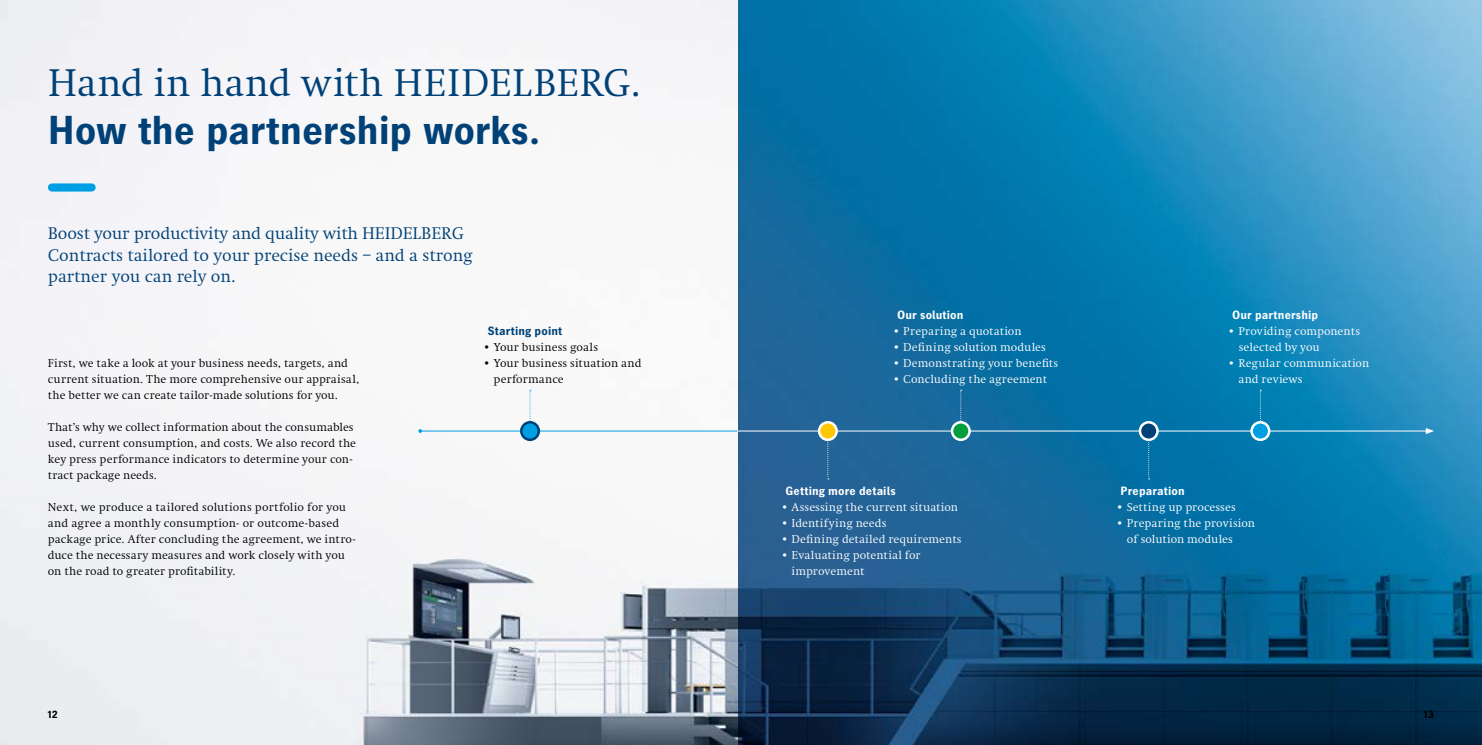
<style>
.page{position:relative;width:1482px;height:745px;background:#fff}
.page>*{position:absolute;margin:0;border:0;box-sizing:border-box;transform-origin:0 0}
.t1{font:40px "Heidelberg Antiqua ML";letter-spacing:.01em;color:#004177}
.t2{font:700 40px "Heidelberg Gothic Ml";letter-spacing:-.01em;color:#004177}
.t3{font:17.5px/21.2px "Heidelberg Antiqua ML";color:#004177}
.t4{font:11.88px/16px "Heidelberg Antiqua ML";letter-spacing:.005em;color:#000}
.t5{font:11.88px/16px "Heidelberg Antiqua ML";letter-spacing:.01em;color:#fff}
.t6{font:700 11.88px "Heidelberg Gothic Ml";letter-spacing:.01em;color:#fff}
.t7{font:700 11.88px "Heidelberg Gothic Ml";letter-spacing:.01em;color:#004177}
.t8{font:700 10.62px "Heidelberg Gothic Ml";color:#000}
</style>
<div class="page">
<img style="left:737px;top:0;width:744px;height:744px">
<hr style="left:719px;top:430px;width:708px;height:1px;background:#fff">
<svg style="left:1425px;top:427px;width:8px;height:7px"></svg>
<svg style="left:960px;top:389px;width:1px;height:32px"></svg>
<svg style="left:951px;top:422px;width:18px;height:17px"></svg>
<div style="left:950px;top:421px;width:20px;height:20px;border:2px solid #fff;border-radius:50%"></div>
<svg style="left:1259px;top:389px;width:2px;height:32px"></svg>
<svg style="left:1251px;top:422px;width:17px;height:17px"></svg>
<div style="left:1250px;top:421px;width:20px;height:20px;border:2px solid #fff;border-radius:50%"></div>
<svg style="left:827px;top:441px;width:1px;height:38px"></svg>
<svg style="left:819px;top:422px;width:17px;height:17px"></svg>
<div style="left:817px;top:421px;width:20px;height:20px;border:2px solid #fff;border-radius:50%"></div>
<svg style="left:1148px;top:441px;width:1px;height:38px"></svg>
<svg style="left:1139px;top:422px;width:18px;height:17px"></svg>
<div style="left:1138px;top:421px;width:20px;height:20px;border:2px solid #fff;border-radius:50%"></div>
<img style="left:0;top:0;width:737px;height:744px">
<hr style="left:420px;top:430px;width:317px;height:1px;background:#009fe3">
<svg style="left:529px;top:389px;width:2px;height:32px"></svg>
<svg style="left:521px;top:422px;width:17px;height:17px"></svg>
<div style="left:520px;top:421px;width:20px;height:20px;border:2px solid #004177;border-radius:50%"></div>
<div style="left:52px;top:183px;width:40px;height:8px;background:#009fe3"></div>
<h1 class="t1" style="left:48px;top:60px;width:594px">Hand in hand with HEIDELBERG.</h1>
<h1 class="t2" style="left:48px;top:107px;width:494px">How the partnership works.</h1>
<h2 class="t3" style="left:48px;top:223px;width:426px">Boost your productivity and quality with HEIDELBERG<br>Contracts tailored to your precise needs – and a strong partner you can rely on.</h2>
<p class="t4" style="left:48px;top:355px;width:313px">First, we take a look at your business needs, targets, and current situation. The more comprehensive our appraisal, the better we can create tailor-made solutions for you.</p>
<p class="t4" style="left:48px;top:419px;width:309px">That’s why we collect information about the consumables used, current consumption, and costs. We also record the key press performance indicators to determine your con&shy;tract package needs.</p>
<p class="t4" style="left:48px;top:498px;width:309px">Next, we produce a tailored solutions portfolio for you and agree a monthly consumption- or outcome-based package price. After concluding the agreement, we intro&shy;duce the necessary measures and work closely with you on the road to greater profitability.</p>
<p class="t7" style="left:488px;top:324px;width:76px">Starting point</p>
<p class="t4" style="left:483px;top:339px;width:117px">• Your business goals</p>
<p class="t4" style="left:493px;top:355px;width:149px;text-indent:-11px">• Your business situation and performance</p>
<p class="t6" style="left:897px;top:308px;width:68px">Our solution</p>
<p class="t5" style="left:892px;top:323px;width:131px">• Preparing a quotation</p>
<p class="t5" style="left:892px;top:339px;width:155px">• Defining solution modules</p>
<p class="t5" style="left:892px;top:355px;width:167px">• Demonstrating your benefits</p>
<p class="t5" style="left:892px;top:371px;width:156px">• Concluding the agreement</p>
<p class="t6" style="left:785px;top:484px;width:112px">Getting more details</p>
<p class="t5" style="left:780px;top:498px;width:179px">• Assessing the current situation</p>
<p class="t5" style="left:780px;top:514px;width:107px">• Identifying needs</p>
<p class="t5" style="left:780px;top:530px;width:182px">• Defining detailed requirements</p>
<p class="t5" style="left:791px;top:546px;width:131px;text-indent:-11px">• Evaluating potential for improvement</p>
<p class="t6" style="left:1231px;top:308px;width:88px">Our partnership</p>
<p class="t5" style="left:1238px;top:323px;width:123px;text-indent:-11px">• Providing components selected by you</p>
<p class="t5" style="left:1238px;top:355px;width:132px;text-indent:-11px">• Regular communication and reviews</p>
<p class="t6" style="left:1120px;top:484px;width:66px">Preparation</p>
<p class="t5" style="left:1115px;top:498px;width:121px">• Setting up processes</p>
<p class="t5" style="left:1126px;top:514px;width:130px;text-indent:-11px">• Preparing the provision of solution modules</p>
<p class="t8" style="left:48px;top:708px;width:12px">12</p>
<p class="t8" style="left:1423px;top:708px;width:12px">13</p>
</div>
